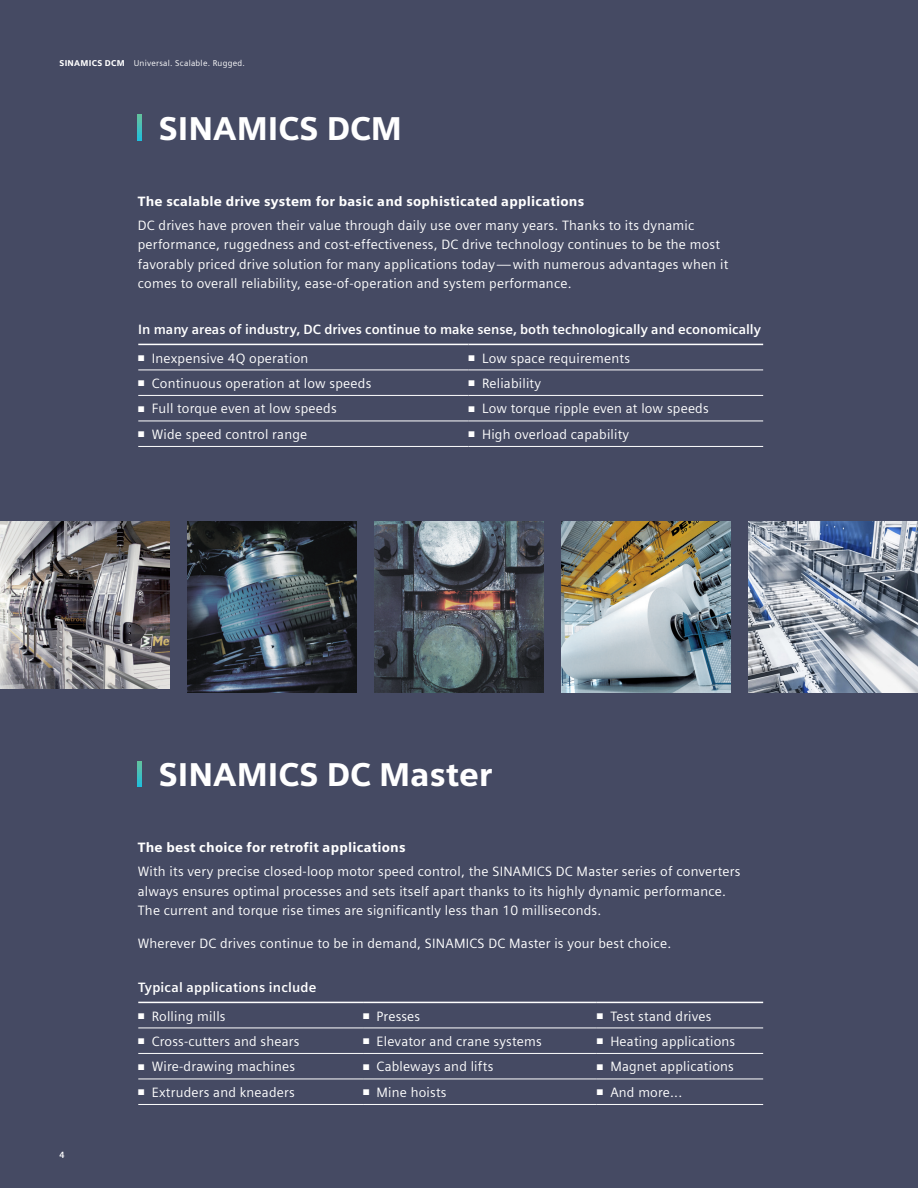
<style>
.page{position:relative;width:918px;height:1188px;background:#454a63}
.page>*{position:absolute;margin:0;border:0;box-sizing:border-box;transform-origin:0 0}
._02_HL_Headline_22pt{font:900 33px "Siemens Sans";color:#fff}
.BP_TX_Roman_9pt_blac{font:13.5px/19.5px "Siemens Sans";letter-spacing:.015em;color:#fff}
.BP_SubHD_9pt_black{font:900 13.5px "Siemens Sans";letter-spacing:.015em;color:#fff}
.BP_SubHd_9pt_Black_s{font:700 13.5px "Siemens Sans";letter-spacing:-.005em;color:#fff}
.BP_SubHd_9pt_Black_s-2{font:700 13.5px "Siemens Sans";letter-spacing:.015em;color:#fff}
._00_Folio_6pt_Black{font:700 9px "Siemens Sans";color:#fff}
._00_RunningHd_6pt_13{font:8.4px "Siemens Sans";letter-spacing:.03em;color:#fff}
.s1{font-weight:900}
</style>
<div class="page">
<img style="left:374px;top:522px;width:170px;height:171px">
<img style="left:561px;top:522px;width:170px;height:171px">
<img style="left:187px;top:522px;width:170px;height:171px">
<img style="left:0;top:522px;width:170px;height:167px">
<img style="left:748px;top:522px;width:170px;height:170px">
<hr style="left:138px;top:344px;width:331px;height:1px;background:#fff">
<hr style="left:469px;top:344px;width:294px;height:1px;background:#fff">
<hr style="left:138px;top:370px;width:331px;height:1px;background:#fff">
<hr style="left:469px;top:370px;width:294px;height:1px;background:#fff">
<hr style="left:138px;top:395px;width:331px;height:1px;background:#fff">
<hr style="left:469px;top:395px;width:294px;height:1px;background:#fff">
<hr style="left:138px;top:421px;width:331px;height:1px;background:#fff">
<hr style="left:469px;top:421px;width:294px;height:1px;background:#fff">
<hr style="left:138px;top:446px;width:331px;height:1px;background:#fff">
<hr style="left:469px;top:446px;width:294px;height:1px;background:#fff">
<svg style="left:138px;top:115px;width:3px;height:25px"></svg>
<hr style="left:138px;top:1002px;width:225px;height:1px;background:#fff">
<hr style="left:363px;top:1002px;width:234px;height:1px;background:#fff">
<hr style="left:597px;top:1002px;width:166px;height:1px;background:#fff">
<hr style="left:138px;top:1028px;width:225px;height:1px;background:#fff">
<hr style="left:363px;top:1028px;width:234px;height:1px;background:#fff">
<hr style="left:597px;top:1028px;width:166px;height:1px;background:#fff">
<hr style="left:138px;top:1053px;width:225px;height:1px;background:#fff">
<hr style="left:363px;top:1053px;width:234px;height:1px;background:#fff">
<hr style="left:597px;top:1053px;width:166px;height:1px;background:#fff">
<hr style="left:138px;top:1079px;width:225px;height:1px;background:#fff">
<hr style="left:363px;top:1079px;width:234px;height:1px;background:#fff">
<hr style="left:597px;top:1079px;width:166px;height:1px;background:#fff">
<hr style="left:138px;top:1104px;width:225px;height:1px;background:#fff">
<hr style="left:363px;top:1104px;width:234px;height:1px;background:#fff">
<hr style="left:597px;top:1104px;width:166px;height:1px;background:#fff">
<svg style="left:138px;top:761px;width:3px;height:26px"></svg>
<p class="_00_RunningHd_6pt_13" style="left:60px;top:58px;width:187px"><span class="s1">SINAMICS DCM</span> Universal. Scalable. Rugged.</p>
<p class="_02_HL_Headline_22pt" style="left:159px;top:109px;width:245px">SINAMICS DCM</p>
<p class="BP_SubHD_9pt_black" style="left:138px;top:193px;width:448px">The scalable drive system for basic and sophisticated applications</p>
<p class="BP_TX_Roman_9pt_blac" style="left:138px;top:216px;width:592px">DC drives have proven their value through daily use over many years. Thanks to its dynamic performance, ruggedness and cost-effectiveness, DC drive technology continues to be the most favorably priced drive solution for many applications today—with numerous advantages when it comes to overall reliability, ease-of-operation and system performance.</p>
<p class="BP_SubHd_9pt_Black_s" style="left:138px;top:321px;width:624px">In many areas of industry, DC drives continue to make sense, both technologically and economically</p>
<p class="BP_TX_Roman_9pt_blac" style="left:138px;top:348px;width:172px">■ Inexpensive 4Q operation</p>
<p class="BP_TX_Roman_9pt_blac" style="left:469px;top:348px;width:163px">■ Low space requirements</p>
<p class="BP_TX_Roman_9pt_blac" style="left:138px;top:374px;width:235px">■ Continuous operation at low speeds</p>
<p class="BP_TX_Roman_9pt_blac" style="left:469px;top:374px;width:74px">■ Reliability</p>
<p class="BP_TX_Roman_9pt_blac" style="left:138px;top:399px;width:200px">■ Full torque even at low speeds</p>
<p class="BP_TX_Roman_9pt_blac" style="left:469px;top:399px;width:242px">■ Low torque ripple even at low speeds</p>
<p class="BP_TX_Roman_9pt_blac" style="left:138px;top:425px;width:171px">■ Wide speed control range</p>
<p class="BP_TX_Roman_9pt_blac" style="left:469px;top:425px;width:162px">■ High overload capability</p>
<p class="_02_HL_Headline_22pt" style="left:159px;top:755px;width:335px">SINAMICS DC Master</p>
<p class="BP_SubHD_9pt_black" style="left:138px;top:839px;width:269px">The best choice for retrofit applications</p>
<p class="BP_TX_Roman_9pt_blac" style="left:138px;top:862px;width:604px">With its very precise closed-loop motor speed control, the SINAMICS DC Master series of converters always ensures optimal processes and sets itself apart thanks to its highly dynamic performance.<br>The current and torque rise times are significantly less than 10 milliseconds.</p>
<p class="BP_TX_Roman_9pt_blac" style="left:138px;top:934px;width:535px">Wherever DC drives continue to be in demand, SINAMICS DC Master is your best choice.</p>
<p class="_00_Folio_6pt_Black" style="left:60px;top:1150px;width:7px">4</p>
<p class="BP_SubHd_9pt_Black_s-2" style="left:138px;top:979px;width:180px">Typical applications include</p>
<p class="BP_TX_Roman_9pt_blac" style="left:138px;top:1006px;width:89px">■ Rolling mills</p>
<p class="BP_TX_Roman_9pt_blac" style="left:363px;top:1006px;width:59px">■ Presses</p>
<p class="BP_TX_Roman_9pt_blac" style="left:597px;top:1006px;width:116px">■ Test stand drives</p>
<p class="BP_TX_Roman_9pt_blac" style="left:138px;top:1032px;width:163px">■ Cross-cutters and shears</p>
<p class="BP_TX_Roman_9pt_blac" style="left:363px;top:1032px;width:180px">■ Elevator and crane systems</p>
<p class="BP_TX_Roman_9pt_blac" style="left:597px;top:1032px;width:140px">■ Heating applications</p>
<p class="BP_TX_Roman_9pt_blac" style="left:138px;top:1057px;width:158px">■ Wire-drawing machines</p>
<p class="BP_TX_Roman_9pt_blac" style="left:363px;top:1057px;width:132px">■ Cableways and lifts</p>
<p class="BP_TX_Roman_9pt_blac" style="left:597px;top:1057px;width:139px">■ Magnet applications</p>
<p class="BP_TX_Roman_9pt_blac" style="left:138px;top:1083px;width:158px">■ Extruders and kneaders</p>
<p class="BP_TX_Roman_9pt_blac" style="left:363px;top:1083px;width:85px">■ Mine hoists</p>
<p class="BP_TX_Roman_9pt_blac" style="left:597px;top:1083px;width:87px">■ And more...</p>
</div>
